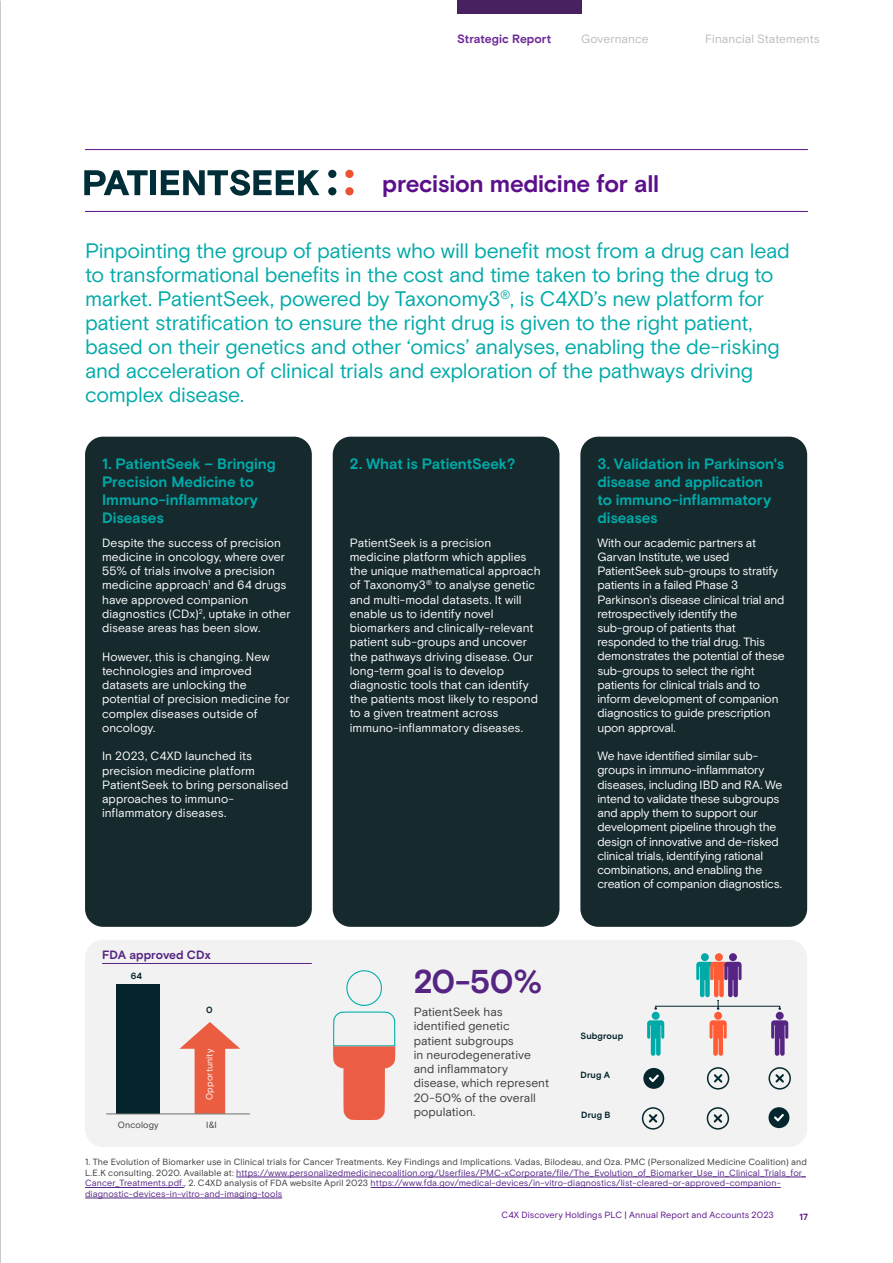
<style>
.page{position:relative;width:893px;height:1263px;background:#fff}
.page>*{position:absolute;margin:0;border:0;box-sizing:border-box;transform-origin:0 0}
.t1{font:700 33px "Basis Grotesque Pro";color:#562583}
.t2{font:700 24px "Basis Grotesque Pro";letter-spacing:-.015em;color:#5c0f8b}
.t3{font:21px/24px "Basis Grotesque Pro";letter-spacing:-.015em;color:#00aaa8}
.t4{font:700 15px/18px "Basis Grotesque Pro";letter-spacing:-.005em;color:#00aaa8}
.t5{font:12px/14.2px "Basis Grotesque Pro";letter-spacing:-.01em;color:#fff}
.t6{font:12px/14.2px "Basis Grotesque Pro";letter-spacing:.005em;color:#3c3c3b}
.t7{font:12px "Basis Grotesque Pro";color:#bcbcbc}
.t8{font:700 12px "Basis Grotesque Pro";letter-spacing:.005em;color:#6c2797}
.t9{font:700 12px "Basis Grotesque Pro";letter-spacing:.005em;color:#562583}
.t10{font:9px/10.5px "Basis Grotesque Pro";letter-spacing:.015em;color:#562583}
.t11{font:9px "Basis Grotesque Pro";letter-spacing:.01em;color:#5c0f8b}
.t12{font:700 9px "Basis Grotesque Pro";letter-spacing:.015em;color:#04252c}
.t13{font:9px "Basis Grotesque Pro";letter-spacing:.015em;color:#3c3c3b}
.t14{font:9px "Basis Grotesque Pro";letter-spacing:.015em;color:#fff}
.t15{font:700 9px "Basis Grotesque Pro";color:#5c0f8b}
.s1{color:#3c3c3b}
</style>
<div class="page">
<div style="left:85px;top:940px;width:722px;height:207px;background:#f2f2f2;border-radius:18px"></div>
<hr style="left:85px;top:211px;width:723px;height:1px;background:#5c0f8b">
<hr style="left:85px;top:149px;width:723px;height:1px;background:#5c0f8b">
<hr style="left:236px;top:1177px;width:570px;height:1px;background:#562583">
<hr style="left:85px;top:1187px;width:99px;height:1px;background:#562583">
<hr style="left:371px;top:1187px;width:410px;height:1px;background:#562583">
<hr style="left:85px;top:1198px;width:197px;height:1px;background:#562583">
<svg style="left:84px;top:170px;width:64px;height:25px"></svg>
<div style="left:150px;top:170px;width:6px;height:25px;background:#002e38"></div>
<svg style="left:161px;top:170px;width:158px;height:26px"></svg>
<div style="left:328px;top:170px;width:8px;height:8px;background:#002e38;border-radius:50%"></div>
<div style="left:345px;top:170px;width:9px;height:8px;background:#ea5232;border-radius:50%"></div>
<div style="left:328px;top:187px;width:8px;height:8px;background:#002e38;border-radius:50%"></div>
<div style="left:345px;top:187px;width:9px;height:8px;background:#ea5232;border-radius:50%"></div>
<svg style="left:333px;top:970px;width:63px;height:150px"></svg>
<hr style="left:102px;top:963px;width:210px;height:1px;background:#562583">
<div style="left:116px;top:984px;width:44px;height:130px;background:#04252c"></div>
<svg style="left:180px;top:1022px;width:60px;height:92px"></svg>
<hr style="left:106px;top:1114px;width:144px;height:1px;background:#706f6f">
<div style="left:701px;top:953px;width:8px;height:8px;background:#00aaa8;border-radius:50%"></div>
<div style="left:652px;top:1012px;width:8px;height:8px;background:#00aaa8;border-radius:50%"></div>
<svg style="left:647px;top:1020px;width:17px;height:36px"></svg>
<div style="left:715px;top:953px;width:8px;height:8px;background:#ff5c35;border-radius:50%"></div>
<div style="left:714px;top:1012px;width:8px;height:8px;background:#ff5c35;border-radius:50%"></div>
<svg style="left:710px;top:1020px;width:17px;height:36px"></svg>
<div style="left:729px;top:953px;width:8px;height:8px;background:#562583;border-radius:50%"></div>
<div style="left:776px;top:1012px;width:8px;height:8px;background:#562583;border-radius:50%"></div>
<svg style="left:771px;top:1020px;width:17px;height:36px"></svg>
<div style="left:643px;top:1068px;width:21px;height:21px;background:#06262d;border-radius:50%"></div>
<svg style="left:649px;top:1074px;width:10px;height:8px"></svg>
<div style="left:768px;top:1107px;width:21px;height:21px;background:#06262d;border-radius:50%"></div>
<svg style="left:774px;top:1114px;width:10px;height:7px"></svg>
<svg style="left:714px;top:1074px;width:8px;height:9px"></svg>
<div style="left:707px;top:1067px;width:22px;height:22px;border:2px solid #06262d;border-radius:50%"></div>
<svg style="left:775px;top:1074px;width:9px;height:9px"></svg>
<div style="left:768px;top:1067px;width:23px;height:22px;border:2px solid #06262d;border-radius:50%"></div>
<svg style="left:714px;top:1114px;width:8px;height:9px"></svg>
<div style="left:707px;top:1107px;width:22px;height:22px;border:2px solid #06262d;border-radius:50%"></div>
<svg style="left:649px;top:1114px;width:8px;height:9px"></svg>
<div style="left:642px;top:1107px;width:22px;height:22px;border:2px solid #06262d;border-radius:50%"></div>
<svg style="left:655px;top:962px;width:126px;height:47px"></svg>
<div style="left:85px;top:437px;width:227px;height:490px;background:#16292d;border-radius:18px"></div>
<div style="left:333px;top:437px;width:226px;height:490px;background:#16292d;border-radius:18px"></div>
<div style="left:580px;top:437px;width:227px;height:490px;background:#16292d;border-radius:18px"></div>
<div style="left:457px;top:0;width:124px;height:13px;background:#482260"></div>
<p class="t8" style="left:457px;top:31px;width:96px">Strategic Report</p>
<p class="t7" style="left:581px;top:31px;width:69px">Governance</p>
<p class="t7" style="left:705px;top:31px;width:116px">Financial Statements</p>
<h2 class="t2" style="left:382px;top:170px;width:278px">precision medicine for all</h2>
<p class="t3" style="left:85px;top:240px;width:706px">Pinpointing the group of patients who will benefit most from a drug can lead to transformational benefits in the cost and time taken to bring the drug to market. PatientSeek, powered by Taxonomy3<sup>®</sup>, is C4XD’s new platform for patient stratification to ensure the right drug is given to the right patient, based on their genetics and other ‘omics’ analyses, enabling the de-risking and acceleration of clinical trials and exploration of the pathways driving complex disease.</p>
<p class="t4" style="left:102px;top:456px;width:175px">1. PatientSeek – Bringing<br>Precision Medicine to<br>Immuno-inflammatory<br>Diseases</p>
<p class="t5" style="left:102px;top:535px;width:190px">Despite the success of precision medicine in oncology, where over<br>55% of trials involve a precision medicine approach<sup>1</sup> and 64 drugs have approved companion diagnostics (CDx)<sup>2</sup>, uptake in other disease areas has been slow.</p>
<p class="t5" style="left:102px;top:649px;width:189px">However, this is changing. New technologies and improved datasets are unlocking the potential of precision medicine for complex diseases outside of oncology.</p>
<p class="t5" style="left:102px;top:749px;width:188px">In 2023, C4XD launched its precision medicine platform<br>PatientSeek to bring personalised approaches to immuno&shy;inflammatory diseases.</p>
<p class="t9" style="left:102px;top:948px;width:110px">FDA approved CDx</p>
<p class="t12" style="left:131px;top:970px;width:13px">64</p>
<p class="t13" style="left:118px;top:1119px;width:42px">Oncology</p>
<p class="t12" style="left:206px;top:1004px;width:8px">0</p>
<p class="t14" style="left:204px;top:1100px;width:53px;rotate:-90deg">Opportunity</p>
<p class="t13" style="left:206px;top:1119px;width:12px">I&amp;I</p>
<p class="t4" style="left:350px;top:456px;width:167px">2. What is PatientSeek?</p>
<p class="t5" style="left:350px;top:535px;width:192px">PatientSeek is a precision medicine platform which applies the unique mathematical approach of Taxonomy3<sup>®</sup> to analyse genetic and multi-modal datasets. It will enable us to identify novel biomarkers and clinically-relevant patient sub-groups and uncover the pathways driving disease. Our long-term goal is to develop diagnostic tools that can identify the patients most likely to respond to a given treatment across immuno-inflammatory diseases.</p>
<h1 class="t1" style="left:414px;top:962px;width:130px">20-50%</h1>
<p class="t6" style="left:414px;top:1005px;width:137px">PatientSeek has identified genetic patient subgroups<br>in neurodegenerative and inflammatory disease, which represent<br>20-50% of the overall population.</p>
<p class="t4" style="left:597px;top:456px;width:188px">3. Validation in Parkinson's disease and application<br>to immuno-inflammatory diseases</p>
<p class="t5" style="left:597px;top:535px;width:189px">With our academic partners at<br>Garvan Institute, we used<br>PatientSeek sub-groups to stratify patients in a failed Phase 3<br>Parkinson's disease clinical trial and retrospectively identify the sub-group of patients that responded to the trial drug. This demonstrates the potential of these sub-groups to select the right patients for clinical trials and to inform development of companion diagnostics to guide prescription upon approval.</p>
<p class="t5" style="left:597px;top:749px;width:187px">We have identified similar sub&shy;groups in immuno-inflammatory diseases, including IBD and RA. We intend to validate these subgroups and apply them to support our development pipeline through the design of innovative and de-risked clinical trials, identifying rational combinations, and enabling the creation of companion diagnostics.</p>
<p class="t12" style="left:580px;top:1031px;width:44px">Subgroup</p>
<p class="t12" style="left:580px;top:1070px;width:31px">Drug A</p>
<p class="t12" style="left:581px;top:1109px;width:31px">Drug B</p>
<p class="t10" style="left:85px;top:1157px;width:723px"><span class="s1">1. The Evolution of Biomarker use in Clinical trials for Cancer Treatments. Key Findings and Implications. Vadas, Bilodeau, and Oza. PMC (Personalized Medicine Coalition) and L.E.K consulting. 2020. Available at:</span> https://www.personalizedmedicinecoalition.org/Userfiles/PMC-xCorporate/file/The_Evolution_of_Biomarker_Use_in_Clinical_Trials_for_ Cancer_Treatments.pdf.<span class="s1">, 2. C4XD analysis of FDA website April 2023</span> https://www.fda.gov/medical-devices/in-vitro-diagnostics/list-cleared-or-approved-companion&shy;diagnostic-devices-in-vitro-and-imaging-tools</p>
<p class="t11" style="left:501px;top:1210px;width:274px">C4X Discovery Holdings PLC | Annual Report and Accounts 2023</p>
<p class="t15" style="left:799px;top:1212px;width:10px">17</p>
</div>
